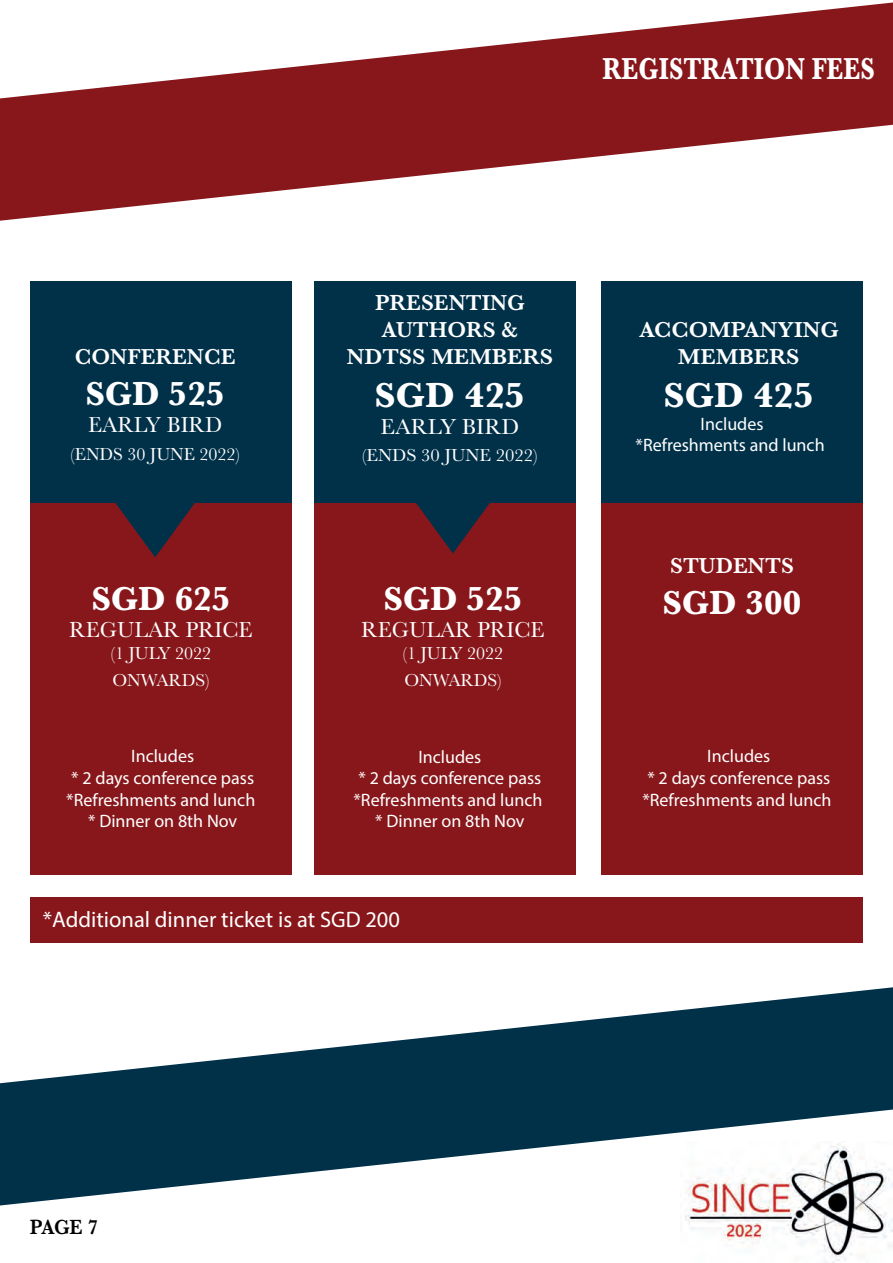
<style>
.page{position:relative;width:893px;height:1263px;background:#fff}
.page>*{position:absolute;margin:0;border:0;box-sizing:border-box;transform-origin:0 0}
.t1{font:700 36px "Baskerville";color:#fff;scale:1.04 1}
.t2{font:700 34.5px "Baskerville";color:#fff}
.t3{font:700 31.5px "Baskerville";letter-spacing:.005em;color:#fff;scale:.8 1}
.t4{font:600 22.5px/27px "Baskerville";color:#fff;text-align:center}
.t5{font:22.5px "Baskerville";color:#fff}
.t6{font:22.5px "Myriad Pro";color:#fff}
.t7{font:600 22.5px/27px "Baskerville";color:#fff;text-align:center;scale:1.04 1}
.t8{font:22.5px "Baskerville";color:#fff;scale:1.04 1}
.t9{font:600 21.3px "Baskerville";color:#000;scale:.94 1}
.t10{font:18px/21.6px "Myriad Pro";color:#fff;text-align:center}
.t11{font:18px/27.2px "Baskerville";color:#fff}
.t12{font:18px "Baskerville";color:#fff;scale:1.04 1}
</style>
<div class="page">
<div style="left:30px;top:897px;width:833px;height:46px;background:#88171b"></div>
<svg style="left:0;top:3px;width:893px;height:218px;fill:#88171b"></svg>
<svg style="left:0;top:987px;width:893px;height:218px;fill:#003149"></svg>
<div style="left:30px;top:282px;width:262px;height:593px;background:#88171b"></div>
<div style="left:314px;top:282px;width:262px;height:593px;background:#88171b"></div>
<div style="left:601px;top:282px;width:262px;height:593px;background:#88171b"></div>
<div style="left:30px;top:282px;width:262px;height:221px;background:#003149"></div>
<div style="left:314px;top:282px;width:262px;height:221px;background:#003149"></div>
<div style="left:601px;top:282px;width:262px;height:221px;background:#003149"></div>
<img style="left:680px;top:1142px;width:213px;height:121px">
<svg style="left:115px;top:503px;width:80px;height:54px"></svg>
<svg style="left:416px;top:503px;width:74px;height:50px"></svg>
<p class="t4" style="left:75px;top:343px;width:162px">CONFERENCE</p>
<h2 class="t2" style="left:86px;top:370px;width:141px">SGD 525</h2>
<p class="t5" style="left:88px;top:411px;width:135px">EARLY BIRD</p>
<p class="t11" style="left:70px;top:440px;width:171px">(ENDS 30 JUNE 2022)</p>
<h2 class="t2" style="left:91px;top:575px;width:141px">SGD 625</h2>
<p class="t5" style="left:69px;top:615px;width:185px">REGULAR PRICE</p>
<p class="t11" style="left:111px;top:639px;width:102px">(1 JULY 2022<br>ONWARDS)</p>
<h3 class="t3" style="left:603px;top:47px;width:342px">REGISTRATION FEES</h3>
<p class="t4" style="left:347px;top:289px;width:208px">PRESENTING<br>AUTHORS &amp;<br>NDTSS MEMBERS</p>
<h1 class="t1" style="left:375px;top:370px;width:146px">SGD 425</h1>
<p class="t8" style="left:380px;top:412px;width:135px">EARLY BIRD</p>
<p class="t12" style="left:362px;top:444px;width:170px">(ENDS 30 JUNE 2022)</p>
<h2 class="t2" style="left:383px;top:575px;width:141px">SGD 525</h2>
<p class="t5" style="left:361px;top:615px;width:185px">REGULAR PRICE</p>
<p class="t11" style="left:403px;top:639px;width:102px">(1 JULY 2022<br>ONWARDS)</p>
<p class="t7" style="left:639px;top:316px;width:193px">ACCOMPANYING<br>MEMBERS</p>
<h1 class="t1" style="left:663px;top:370px;width:146px">SGD 425</h1>
<p class="t10" style="left:636px;top:413px;width:191px">Includes<br>*Refreshments and lunch</p>
<p class="t4" style="left:670px;top:551px;width:125px">STUDENTS</p>
<h2 class="t2" style="left:662px;top:579px;width:141px">SGD 300</h2>
<p class="t10" style="left:66px;top:745px;width:191px">Includes<br>* 2 days conference pass *Refreshments and lunch * Dinner on 8th Nov</p>
<p class="t10" style="left:353px;top:745px;width:191px">Includes<br>* 2 days conference pass *Refreshments and lunch * Dinner on 8th Nov</p>
<p class="t10" style="left:642px;top:745px;width:191px">Includes<br>* 2 days conference pass *Refreshments and lunch</p>
<p class="t6" style="left:43px;top:906px;width:359px">*Additional dinner ticket is at SGD 200</p>
<p class="t9" style="left:30px;top:1212px;width:74px">PAGE 7</p>
</div>
